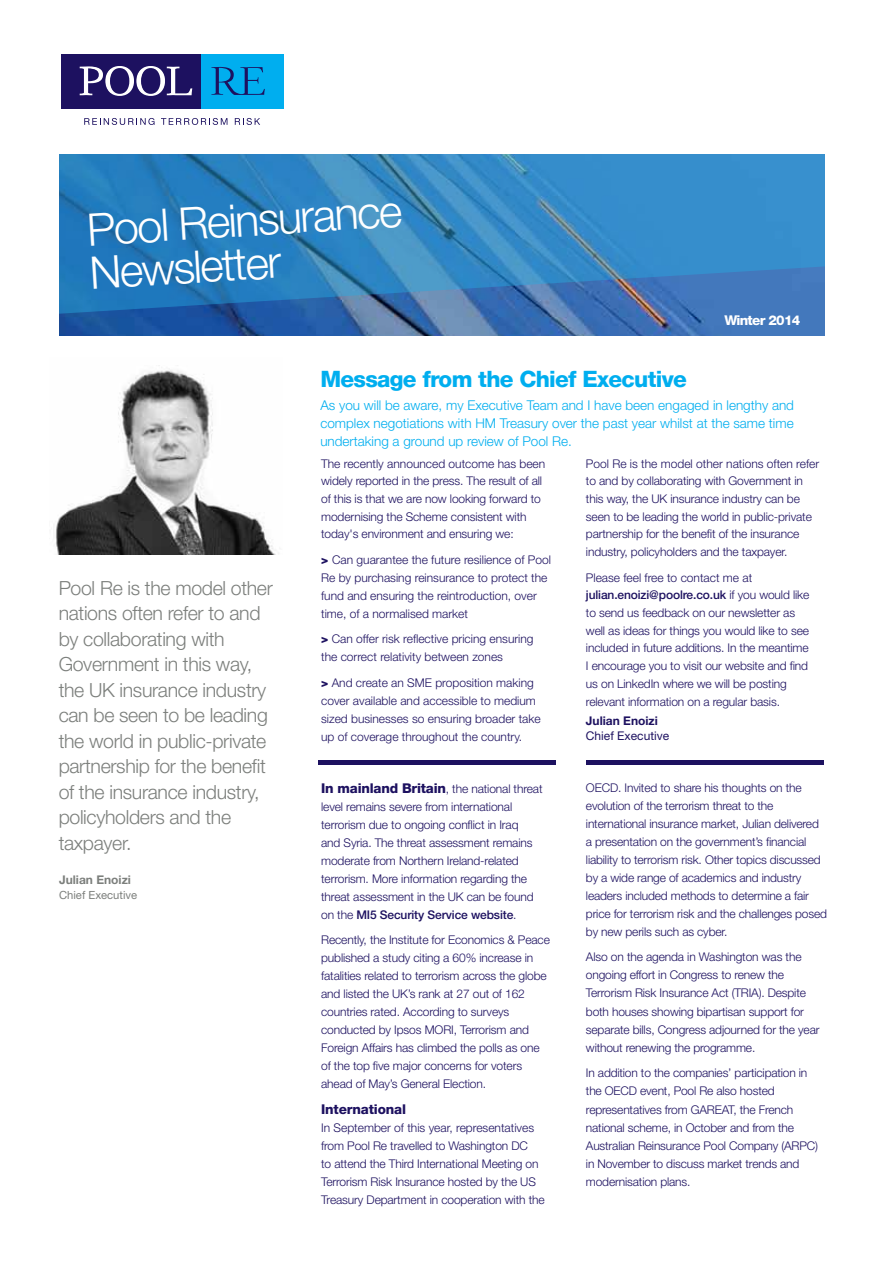
<style>
.page{position:relative;width:893px;height:1263px;background:#fff}
.page>*{position:absolute;margin:0;border:0;box-sizing:border-box;transform-origin:0 0}
.t1{font:300 45px/43.2px "Helvetica Neue LT Std";color:#fff}
.t2{font:800 22.5px "Helvetica 85";letter-spacing:-.03em;color:#00aeef}
.t3{font:300 19.5px/25.5px "Helvetica Neue LT Std";letter-spacing:-.015em;color:#7c7f7c}
.t4{font:300 13.5px/18px "Helvetica Neue LT Std";color:#00aeef;text-align:justify}
.t5{font:800 13.5px "Helvetica Neue LT Std";letter-spacing:-.01em;color:#1d1160}
.t6{font:800 13.5px "Helvetica Neue LT Std";letter-spacing:-.05em;color:#fff}
.t7{font:300 12px/18px "Helvetica Neue LT Std";letter-spacing:-.01em;color:#1d1160}
.t8{font:12px "Helvetica Neue LT Std";color:#1d1160}
.t9{font:700 12px "Helvetica Neue LT Std";color:#1d1160}
.t10{font:700 12px "Helvetica Neue LT Std";color:#7c7f7c}
.t11{font:11.25px "Helvetica Neue LT Std";color:#7c7f7c}
.s1{font-weight:500}
.s2{font-weight:800}
.s3{font-weight:800;font-size:13.5px}
</style>
<div class="page">
<img style="left:59px;top:315px;width:766px;height:21px">
<svg style="left:59px;top:154px;width:766px;height:161px;background:#3382bf"></svg>
<hr style="left:319px;top:760px;width:237px;height:4px;background:#1d1160">
<hr style="left:586px;top:760px;width:238px;height:4px;background:#1d1160">
<img style="left:56px;top:365px;width:220px;height:190px">
<div style="left:201px;top:55px;width:82px;height:54px;background:#00aeef"></div>
<div style="left:61px;top:55px;width:140px;height:54px;background:#1d1160"></div>
<svg style="left:80px;top:66px;width:112px;height:30px"></svg>
<svg style="left:211px;top:66px;width:54px;height:29px"></svg>
<svg style="left:84px;top:118px;width:71px;height:7px"></svg>
<svg style="left:161px;top:118px;width:66px;height:7px"></svg>
<svg style="left:235px;top:118px;width:25px;height:7px"></svg>
<h1 class="t1" style="left:85px;top:208px;width:317px;rotate:-4deg">Pool Reinsurance<br>Newsletter</h1>
<p class="t6" style="left:724px;top:312px;width:78px">Winter 2014</p>
<p class="t3" style="left:59px;top:574px;width:216px">Pool Re is the model other nations often refer to and by collaborating with<br>Government in this way, the UK insurance industry can be seen to be leading the world in public-private partnership for the benefit of the insurance industry, policyholders and the taxpayer.</p>
<p class="t10" style="left:59px;top:873px;width:73px">Julian Enoizi</p>
<p class="t11" style="left:59px;top:889px;width:80px">Chief Executive</p>
<h2 class="t2" style="left:320px;top:366px;width:368px">Message from the Chief Executive</h2>
<p class="t4" style="left:320px;top:395px;width:475px">As you will be aware, my Executive Team and I have been engaged in lengthy and complex negotiations with HM Treasury over the past year whilst at the same time undertaking a ground up review of Pool Re.</p>
<p class="t7" style="left:586px;top:454px;width:235px">Pool Re is the model other nations often refer to and by collaborating with Government in this way, the UK insurance industry can be seen to be leading the world in public-private partnership for the benefit of the insurance industry, policyholders and the taxpayer.</p>
<p class="t7" style="left:586px;top:568px;width:225px">Please feel free to contact me at <span class="s1">julian.enoizi@poolre.co.uk</span> if you would like to send us feedback on our newsletter as well as ideas for things you would like to see included in future additions. In the meantime I encourage you to visit our website and find us on LinkedIn where we will be posting relevant information on a regular basis.</p>
<p class="t9" style="left:586px;top:713px;width:73px">Julian Enoizi</p>
<p class="t8" style="left:586px;top:729px;width:85px">Chief Executive</p>
<p class="t7" style="left:321px;top:454px;width:226px">The recently announced outcome has been widely reported in the press. The result of all of this is that we are now looking forward to modernising the Scheme consistent with today's environment and ensuring we:</p>
<p class="t7" style="left:321px;top:550px;width:231px"><span class="s2">&gt;</span> Can guarantee the future resilience of Pool Re by purchasing reinsurance to protect the fund and ensuring the reintroduction, over time, of a normalised market</p>
<p class="t7" style="left:321px;top:630px;width:214px"><span class="s2">&gt;</span> Can offer risk reflective pricing ensuring the correct relativity between zones</p>
<p class="t7" style="left:321px;top:673px;width:221px"><span class="s2">&gt;</span> And create an SME proposition making cover available and accessible to medium sized businesses so ensuring broader take up of coverage throughout the country.</p>
<p class="t7" style="left:321px;top:779px;width:223px"><span class="s3">In mainland Britain</span>, the national threat level remains severe from international terrorism due to ongoing conflict in Iraq<br>and Syria. The threat assessment remains moderate from Northern Ireland-related terrorism. More information regarding the threat assessment in the UK can be found on the <span class="s1">MI5 Security Service website</span>.</p>
<p class="t7" style="left:321px;top:930px;width:230px">Recently, the Institute for Economics &amp; Peace published a study citing a 60% increase in fatalities related to terrorism across the globe and listed the UK’s rank at 27 out of 162 countries rated. According to surveys conducted by Ipsos MORI, Terrorism and Foreign Affairs has climbed the polls as one of the top five major concerns for voters ahead of May’s General Election.</p>
<p class="t5" style="left:321px;top:1101px;width:86px">International</p>
<p class="t7" style="left:321px;top:1118px;width:225px">In September of this year, representatives from Pool Re travelled to Washington DC<br>to attend the Third International Meeting on Terrorism Risk Insurance hosted by the US Treasury Department in cooperation with the</p>
<p class="t7" style="left:586px;top:778px;width:243px">OECD. Invited to share his thoughts on the evolution of the terrorism threat to the international insurance market, Julian delivered a presentation on the government’s financial liability to terrorism risk. Other topics discussed by a wide range of academics and industry leaders included methods to determine a fair price for terrorism risk and the challenges posed by new perils such as cyber.</p>
<p class="t7" style="left:586px;top:947px;width:235px">Also on the agenda in Washington was the ongoing effort in Congress to renew the Terrorism Risk Insurance Act (TRIA). Despite both houses showing bipartisan support for separate bills, Congress adjourned for the year without renewing the programme.</p>
<p class="t7" style="left:586px;top:1064px;width:234px">In addition to the companies’ participation in the OECD event, Pool Re also hosted representatives from GAREAT, the French national scheme, in October and from the Australian Reinsurance Pool Company (ARPC) in November to discuss market trends and modernisation plans.</p>
</div>
